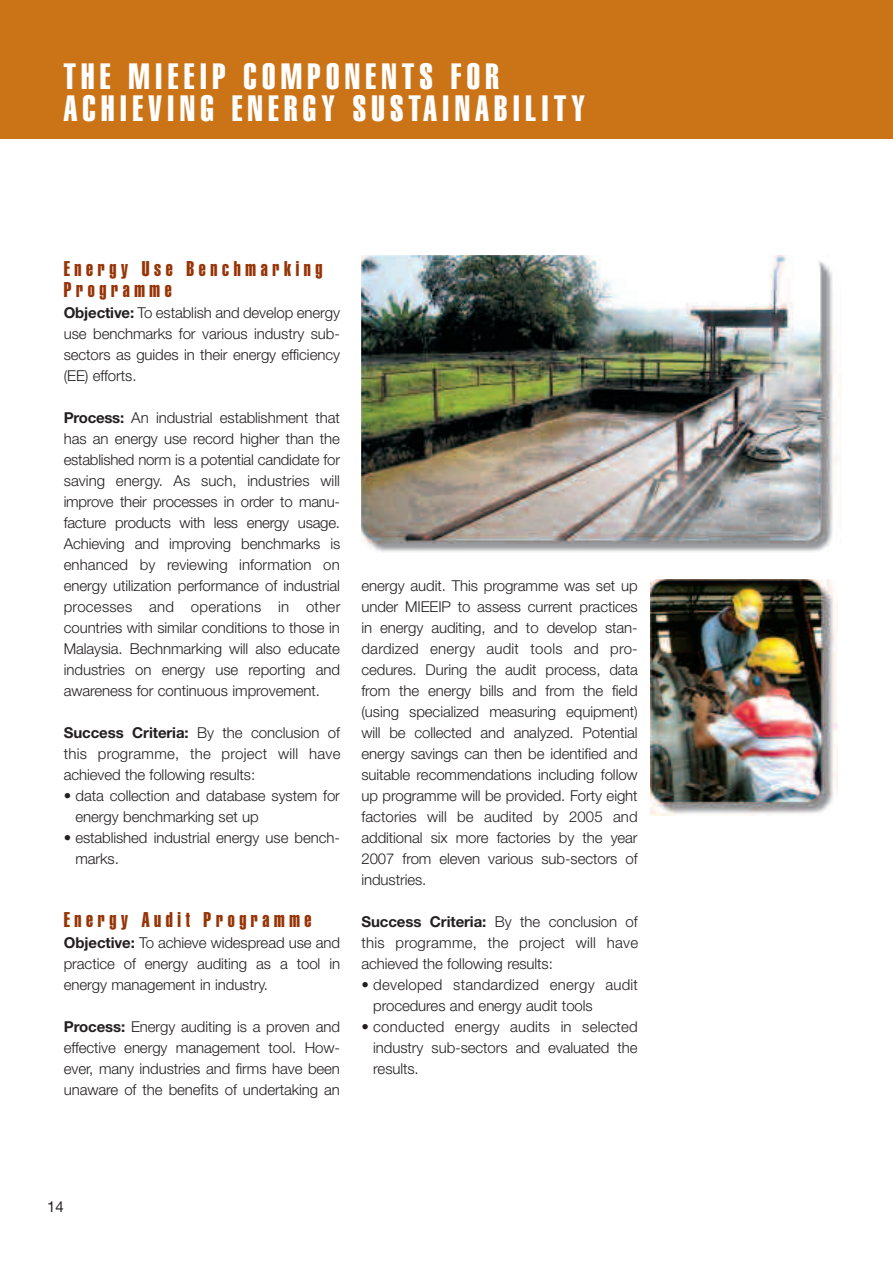
<style>
.page{position:relative;width:893px;height:1263px;background:#fff}
.page>*{position:absolute;margin:0;border:0;box-sizing:border-box;transform-origin:0 0}
.t1{font:36px/31.5px "Helvetica Extra Compressed";letter-spacing:.15em;color:#fff}
.t2{font:21px/21px "Helvetica Extra Compressed";letter-spacing:.22em;color:#963406}
.t3{font:300 15px/21px "Helvetica Neue";letter-spacing:-.005em;color:#231f20;text-align:justify}
.t4{font:300 15px/21px "Helvetica Neue";letter-spacing:.015em;color:#231f20}
.t5{font:15px "Helvetica Neue";color:#231f20}
.s1{font-weight:700}
</style>
<div class="page">
<div style="left:0;top:0;width:893px;height:139px;background:#cb7317"></div>
<img style="left:361px;top:255px;width:481px;height:297px">
<img style="left:651px;top:580px;width:187px;height:235px">
<h1 class="t1" style="left:64px;top:63px;width:522px">THE MIEEIP COMPONENTS FOR<br>ACHIEVING ENERGY SUSTAINABILITY</h1>
<h2 class="t2" style="left:64px;top:259px;width:260px">Energy Use Benchmarking<br>Programme</h2>
<p class="t3" style="left:64px;top:304px;width:278px"><span class="s1">Objective:</span> To establish and develop energy use benchmarks for various industry sub&shy;sectors as guides in their energy efficiency (EE) efforts.</p>
<p class="t3" style="left:64px;top:409px;width:278px"><span class="s1">Process:</span> An industrial establishment that has an energy use record higher than the established norm is a potential candidate for saving energy. As such, industries will improve their processes in order to manu&shy;facture products with less energy usage.<br>Achieving and improving benchmarks is enhanced by reviewing information on energy utilization performance of industrial processes and operations in other countries with similar conditions to those in Malaysia. Bechnmarking will also educate industries on energy use reporting and awareness for continuous improvement.</p>
<p class="t3" style="left:64px;top:724px;width:278px"><span class="s1">Success Criteria:</span> By the conclusion of this programme, the project will have achieved the following results:</p>
<p class="t3" style="left:76px;top:787px;width:266px;text-indent:-12px">• data collection and database system for energy benchmarking set up</p>
<p class="t3" style="left:75px;top:829px;width:266px;text-indent:-12px">• established industrial energy use bench&shy;marks.</p>
<h2 class="t2" style="left:64px;top:910px;width:249px">Energy Audit Programme</h2>
<p class="t3" style="left:64px;top:934px;width:278px"><span class="s1">Objective:</span> To achieve widespread use and practice of energy auditing as a tool in energy management in industry.</p>
<p class="t3" style="left:64px;top:1018px;width:278px"><span class="s1">Process:</span> Energy auditing is a proven and effective energy management tool. How&shy;ever, many industries and firms have been unaware of the benefits of undertaking an</p>
<p class="t3" style="left:361px;top:577px;width:278px">energy audit. This programme was set up under MIEEIP to assess current practices in energy auditing, and to develop stan&shy;dardized energy audit tools and pro&shy;cedures. During the audit process, data from the energy bills and from the field (using specialized measuring equipment) will be collected and analyzed. Potential energy savings can then be identified and suitable recommendations including follow up programme will be provided. Forty eight factories will be audited by 2005 and additional six more factories by the year 2007 from eleven various sub-sectors of industries.</p>
<p class="t3" style="left:361px;top:913px;width:278px"><span class="s1">Success Criteria:</span> By the conclusion of this programme, the project will have achieved the following results:</p>
<p class="t4" style="left:373px;top:976px;width:266px;text-indent:-12px">• developed standardized energy audit procedures and energy audit tools</p>
<p class="t3" style="left:373px;top:1018px;width:266px;text-indent:-12px">• conducted energy audits in selected industry sub-sectors and evaluated the results.</p>
<p class="t5" style="left:47px;top:1201px;width:18px">14</p>
</div>
